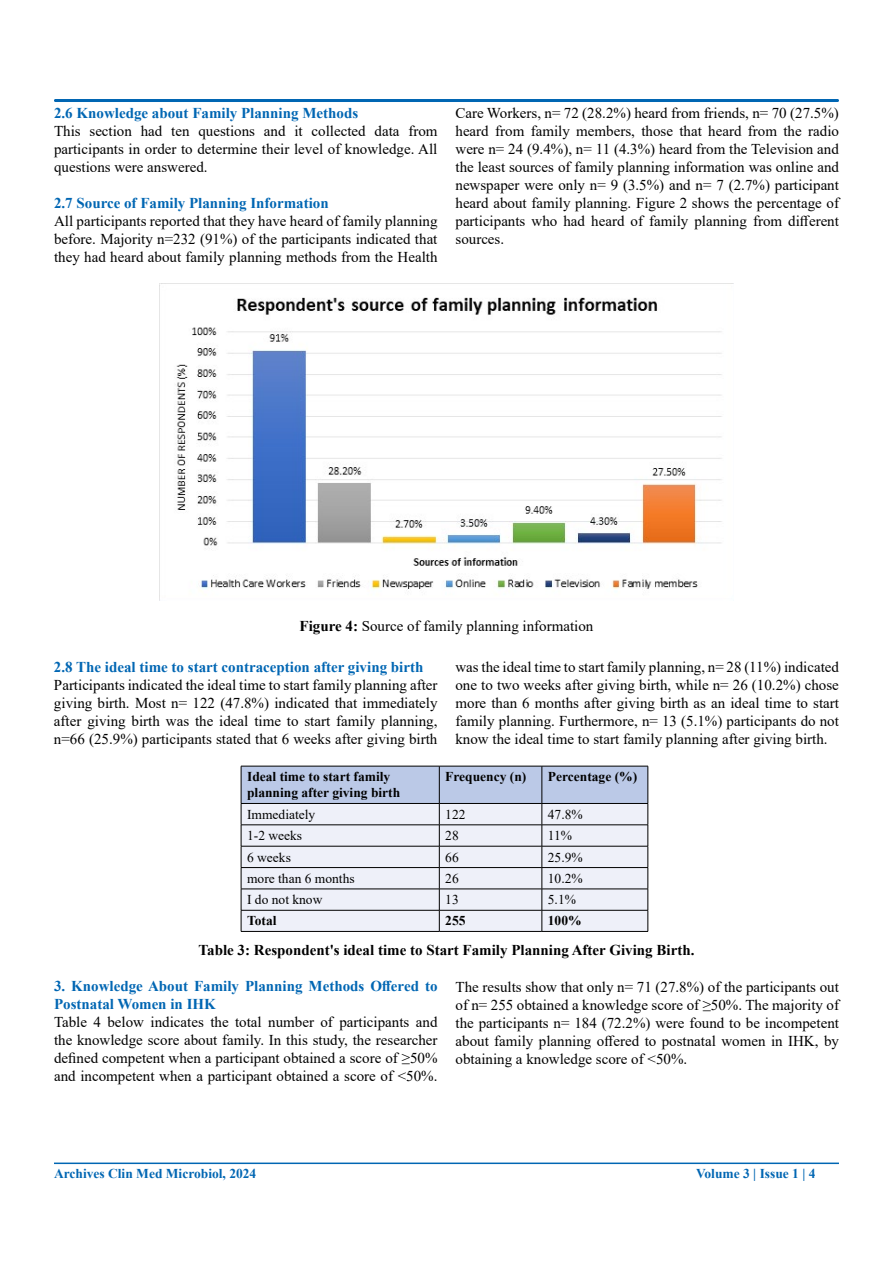
<style>
.page{position:relative;width:893px;height:1263px;background:#fff}
.page>*{position:absolute;margin:0;border:0;box-sizing:border-box;transform-origin:0 0}
.t1{font:15px/18px "Times New Roman";color:#000;text-align:justify}
.t2{font:700 15px/18px "Times New Roman";color:#0066b3}
.t3{font:700 15px "Times New Roman";color:#000}
.t4{font:700 13.5px/16.2px "Times New Roman";color:#000}
.t5{font:13.5px "Times New Roman";color:#000}
.t6{font:700 13.5px "Times New Roman";color:#0066b3}
.s1{font-weight:700}
</style>
<div class="page">
<div style="left:54px;top:99px;width:785px;height:3px;border:2px solid #0066b3"></div>
<hr style="left:54px;top:1162px;width:785px;height:2px;background:#0066b3">
<img style="left:159px;top:284px;width:563px;height:317px">
<svg style="left:241px;top:766px;width:408px;height:165px;background:#d6dbe8"></svg>
<hr style="left:241px;top:931px;width:198px;height:1px;background:#000">
<hr style="left:439px;top:931px;width:103px;height:1px;background:#000">
<hr style="left:542px;top:931px;width:106px;height:1px;background:#000">
<p class="t2" style="left:54px;top:104px;width:306px">2.6 Knowledge about Family Planning Methods</p>
<p class="t1" style="left:54px;top:122px;width:385px">This section had ten questions and it collected data from participants in order to determine their level of knowledge. All questions were answered.</p>
<p class="t2" style="left:54px;top:194px;width:276px">2.7 Source of Family Planning Information</p>
<p class="t1" style="left:54px;top:212px;width:385px">All participants reported that they have heard of family planning before. Majority n=232 (91%) of the participants indicated that they had heard about family planning methods from the Health</p>
<p class="t1" style="left:455px;top:104px;width:385px">Care Workers, n= 72 (28.2%) heard from friends, n= 70 (27.5%) heard from family members, those that heard from the radio were n= 24 (9.4%), n= 11 (4.3%) heard from the Television and the least sources of family planning information was online and newspaper were only n= 9 (3.5%) and n= 7 (2.7%) participant heard about family planning. Figure 2 shows the percentage of participants who had heard of family planning from different sources.</p>
<p class="t1" style="left:300px;top:617px;width:295px"><span class="s1">Figure 4:</span> Source of family planning information</p>
<p class="t2" style="left:54px;top:657px;width:371px">2.8 The ideal time to start contraception after giving birth</p>
<p class="t1" style="left:54px;top:675px;width:385px">Participants indicated the ideal time to start family planning after giving birth. Most n= 122 (47.8%) indicated that immediately after giving birth was the ideal time to start family planning, n=66 (25.9%) participants stated that 6 weeks after giving birth</p>
<p class="t1" style="left:455px;top:657px;width:385px">was the ideal time to start family planning, n= 28 (11%) indicated one to two weeks after giving birth, while n= 26 (10.2%) chose more than 6 months after giving birth as an ideal time to start family planning. Furthermore, n= 13 (5.1%) participants do not know the ideal time to start family planning after giving birth.</p>
<p class="t4" style="left:247px;top:768px;width:155px">Ideal time to start family planning after giving birth</p>
<p class="t4" style="left:445px;top:768px;width:83px">Frequency (n)</p>
<p class="t4" style="left:548px;top:768px;width:91px">Percentage (%)</p>
<p class="t5" style="left:247px;top:805px;width:70px">Immediately</p>
<p class="t5" style="left:445px;top:805px;width:22px">122</p>
<p class="t5" style="left:548px;top:805px;width:36px">47.8%</p>
<p class="t5" style="left:247px;top:826px;width:57px">1-2 weeks</p>
<p class="t5" style="left:445px;top:826px;width:15px">28</p>
<p class="t5" style="left:548px;top:826px;width:26px">11%</p>
<p class="t5" style="left:247px;top:847px;width:45px">6 weeks</p>
<p class="t5" style="left:445px;top:847px;width:15px">66</p>
<p class="t5" style="left:548px;top:847px;width:36px">25.9%</p>
<p class="t5" style="left:247px;top:869px;width:109px">more than 6 months</p>
<p class="t5" style="left:445px;top:869px;width:15px">26</p>
<p class="t5" style="left:548px;top:869px;width:36px">10.2%</p>
<p class="t5" style="left:247px;top:890px;width:77px">I do not know</p>
<p class="t5" style="left:445px;top:890px;width:15px">13</p>
<p class="t5" style="left:548px;top:890px;width:30px">5.1%</p>
<p class="t4" style="left:247px;top:912px;width:31px">Total</p>
<p class="t4" style="left:445px;top:912px;width:22px">255</p>
<p class="t4" style="left:548px;top:912px;width:35px">100%</p>
<p class="t3" style="left:199px;top:939px;width:497px">Table 3: Respondent's ideal time to Start Family Planning After Giving Birth.</p>
<p class="t2" style="left:54px;top:977px;width:385px">3. Knowledge About Family Planning Methods Offered to<br>Postnatal Women in IHK</p>
<p class="t1" style="left:54px;top:1013px;width:385px">Table 4 below indicates the total number of participants and the knowledge score about family. In this study, the researcher defined competent when a participant obtained a score of ≥50% and incompetent when a participant obtained a score of &lt;50%.</p>
<p class="t1" style="left:455px;top:977px;width:385px">The results show that only n= 71 (27.8%) of the participants out of n= 255 obtained a knowledge score of ≥50%. The majority of the participants n= 184 (72.2%) were found to be incompetent about family planning offered to postnatal women in IHK, by obtaining a knowledge score of &lt;50%.</p>
<p class="t6" style="left:54px;top:1164px;width:204px">Archives Clin Med Microbiol, 2024</p>
<p class="t6" style="left:696px;top:1163px;width:121px">Volume 3 | Issue 1 | 4</p>
</div>
